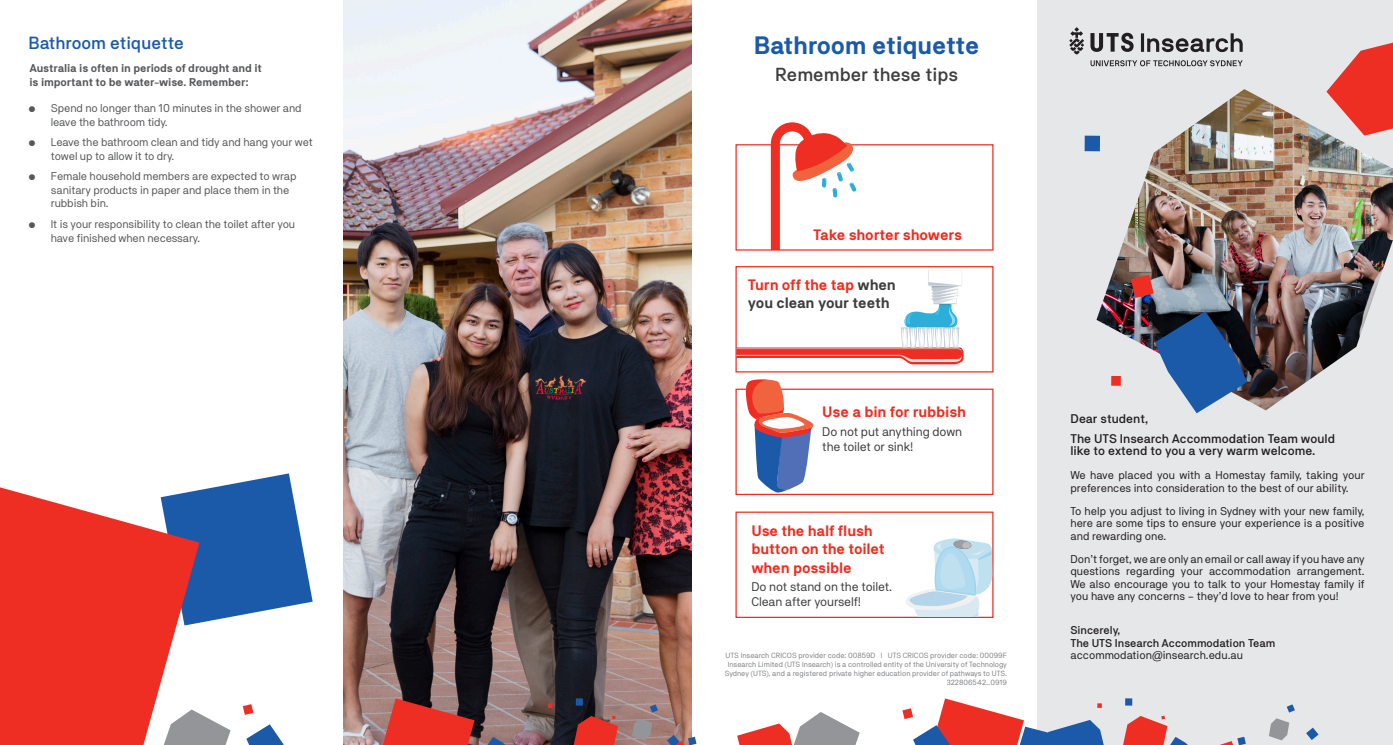
<style>
.page{position:relative;width:1393px;height:745px;background:#fff}
.page>*{position:absolute;margin:0;border:0;box-sizing:border-box;transform-origin:0 0}
.t1{font:700 25px "NB Akademie Std";letter-spacing:-.01em;color:#1b5aa9}
.t2{font:500 18.75px "NB Akademie Std";color:#3e3e3f}
.t3{font:500 17.5px "NB Akademie Std";color:#1b5aa9}
.t4{font:700 15px/18px "NB Akademie Std";letter-spacing:-.01em;color:#ee2e22}
.t5{font:700 15px/18px "NB Akademie Std";letter-spacing:-.01em;color:#3e3e3f}
.t6{font:500 12.5px/12.5px "NB Akademie Std";color:#231f20}
.t7{font:12.5px/15px "NB Akademie Std";letter-spacing:-.01em;color:#3e3e3f}
.t8{font:11.25px/12.5px "NB Akademie Std";color:#231f20;text-align:justify}
.t9{font:11.25px/13.5px "NB Akademie Std";letter-spacing:-.01em;color:#57585a}
.t10{font:700 11.25px/13.5px "NB Akademie Std";letter-spacing:-.01em;color:#57585a}
.t11{font:500 11.25px/12.5px "NB Akademie Std";color:#231f20}
._4_Body{font:7.5px/9px "NB Akademie Std";color:#808285;text-align:right}
.s1{color:#ee2e22}
</style>
<div class="page">
<div style="left:1037px;top:0;width:356px;height:744px;background:#e6e7e9"></div>
<img style="left:344px;top:0;width:347px;height:744px">
<div style="left:735px;top:144px;width:258px;height:106px;border:1px solid #ee2e22"></div>
<svg style="left:771px;top:122px;width:85px;height:128px"></svg>
<div style="left:735px;top:266px;width:258px;height:106px;border:1px solid #ee2e22"></div>
<svg style="left:736px;top:270px;width:227px;height:94px"></svg>
<div style="left:735px;top:388px;width:258px;height:106px;border:1px solid #ee2e22"></div>
<svg style="left:745px;top:379px;width:69px;height:113px"></svg>
<div style="left:735px;top:511px;width:258px;height:106px;border:1px solid #ee2e22"></div>
<svg style="left:905px;top:538px;width:87px;height:78px"></svg>
<svg style="left:548px;top:702px;width:4px;height:5px"></svg>
<svg style="left:243px;top:704px;width:10px;height:10px"></svg>
<svg style="left:576px;top:698px;width:7px;height:7px"></svg>
<svg style="left:199px;top:713px;width:32px;height:31px"></svg>
<svg style="left:383px;top:698px;width:91px;height:46px;background:#c43830"></svg>
<svg style="left:246px;top:724px;width:38px;height:20px"></svg>
<svg style="left:667px;top:734px;width:29px;height:10px"></svg>
<svg style="left:632px;top:704px;width:26px;height:35px"></svg>
<svg style="left:574px;top:715px;width:44px;height:29px"></svg>
<svg style="left:487px;top:736px;width:18px;height:8px"></svg>
<svg style="left:1125px;top:698px;width:7px;height:7px"></svg>
<svg style="left:737px;top:712px;width:122px;height:32px"></svg>
<svg style="left:902px;top:698px;width:201px;height:46px"></svg>
<svg style="left:1223px;top:736px;width:22px;height:8px"></svg>
<svg style="left:1306px;top:727px;width:12px;height:12px"></svg>
<svg style="left:1269px;top:704px;width:25px;height:35px"></svg>
<svg style="left:1123px;top:715px;width:64px;height:29px"></svg>
<img style="left:1096px;top:89px;width:297px;height:321px">
<svg style="left:1326px;top:43px;width:67px;height:92px"></svg>
<svg style="left:1084px;top:135px;width:16px;height:16px"></svg>
<svg style="left:1111px;top:375px;width:9px;height:10px"></svg>
<svg style="left:1130px;top:274px;width:23px;height:24px"></svg>
<svg style="left:1154px;top:311px;width:93px;height:102px"></svg>
<svg style="left:1090px;top:60px;width:152px;height:6px"></svg>
<hr style="left:1141px;top:33px;width:3px;height:19px;background:#231f20">
<svg style="left:1147px;top:33px;width:95px;height:19px"></svg>
<svg style="left:1090px;top:33px;width:43px;height:19px"></svg>
<svg style="left:1069px;top:27px;width:15px;height:28px"></svg>
<svg style="left:199px;top:473px;width:114px;height:150px"></svg>
<svg style="left:0;top:487px;width:199px;height:257px;background:#e5514c"></svg>
<p class="t3" style="left:28px;top:33px;width:157px">Bathroom etiquette</p>
<p class="t10" style="left:29px;top:61px;width:234px">Australia is often in periods of drought and it is important to be water-wise. Remember:</p>
<p class="t9" style="left:51px;top:101px;width:252px;text-indent:-22px">• Spend no longer than 10 minutes in the shower and leave the bathroom tidy.</p>
<p class="t9" style="left:51px;top:135px;width:263px;text-indent:-22px">• Leave the bathroom clean and tidy and hang your wet towel up to allow it to dry.</p>
<p class="t9" style="left:51px;top:169px;width:247px;text-indent:-22px">• Female household members are expected to wrap sanitary products in paper and place them in the rubbish bin.</p>
<p class="t9" style="left:51px;top:217px;width:246px;text-indent:-22px">• It is your responsibility to clean the toilet after you have finished when necessary.</p>
<p class="t1" style="left:753px;top:31px;width:227px">Bathroom etiquette</p>
<p class="t2" style="left:775px;top:63px;width:185px">Remember these tips</p>
<p class="t4" style="left:813px;top:225px;width:150px">Take shorter showers</p>
<p class="t5" style="left:748px;top:275px;width:149px"><span class="s1">Turn off the tap</span> when you clean your teeth</p>
<p class="t4" style="left:822px;top:402px;width:145px">Use a bin for rubbish</p>
<p class="t7" style="left:822px;top:423px;width:141px">Do not put anything down the toilet or sink!</p>
<p class="t4" style="left:751px;top:522px;width:135px">Use the half flush button on the toilet when possible</p>
<p class="t7" style="left:751px;top:578px;width:142px">Do not stand on the toilet.<br>Clean after yourself!</p>
<p class="_4_Body" style="left:725px;top:650px;width:283px">UTS Insearch CRICOS provider code: 00859D I UTS CRICOS provider code: 00099F Insearch Limited (UTS Insearch) is a controlled entity of the University of Technology Sydney (UTS), and a registered private higher education provider of pathways to UTS.<br>322806542_0919</p>
<p class="t6" style="left:1070px;top:412px;width:79px">Dear student,</p>
<p class="t6" style="left:1070px;top:431px;width:266px">The UTS Insearch Accommodation Team would like to extend to you a very warm welcome.</p>
<p class="t8" style="left:1070px;top:468px;width:296px">We have placed you with a Homestay family, taking your preferences into consideration to the best of our ability.</p>
<p class="t8" style="left:1070px;top:504px;width:296px">To help you adjust to living in Sydney with your new family, here are some tips to ensure your experience is a positive and rewarding one.</p>
<p class="t8" style="left:1070px;top:552px;width:296px">Don’t forget, we are only an email or call away if you have any questions regarding your accommodation arrangement.<br>We also encourage you to talk to your Homestay family if you have any concerns – they’d love to hear from you!</p>
<p class="t11" style="left:1070px;top:623px;width:206px">Sincerely,<br>The UTS Insearch Accommodation Team</p>
<p class="t8" style="left:1070px;top:648px;width:174px">accommodation@insearch.edu.au</p>
</div>
